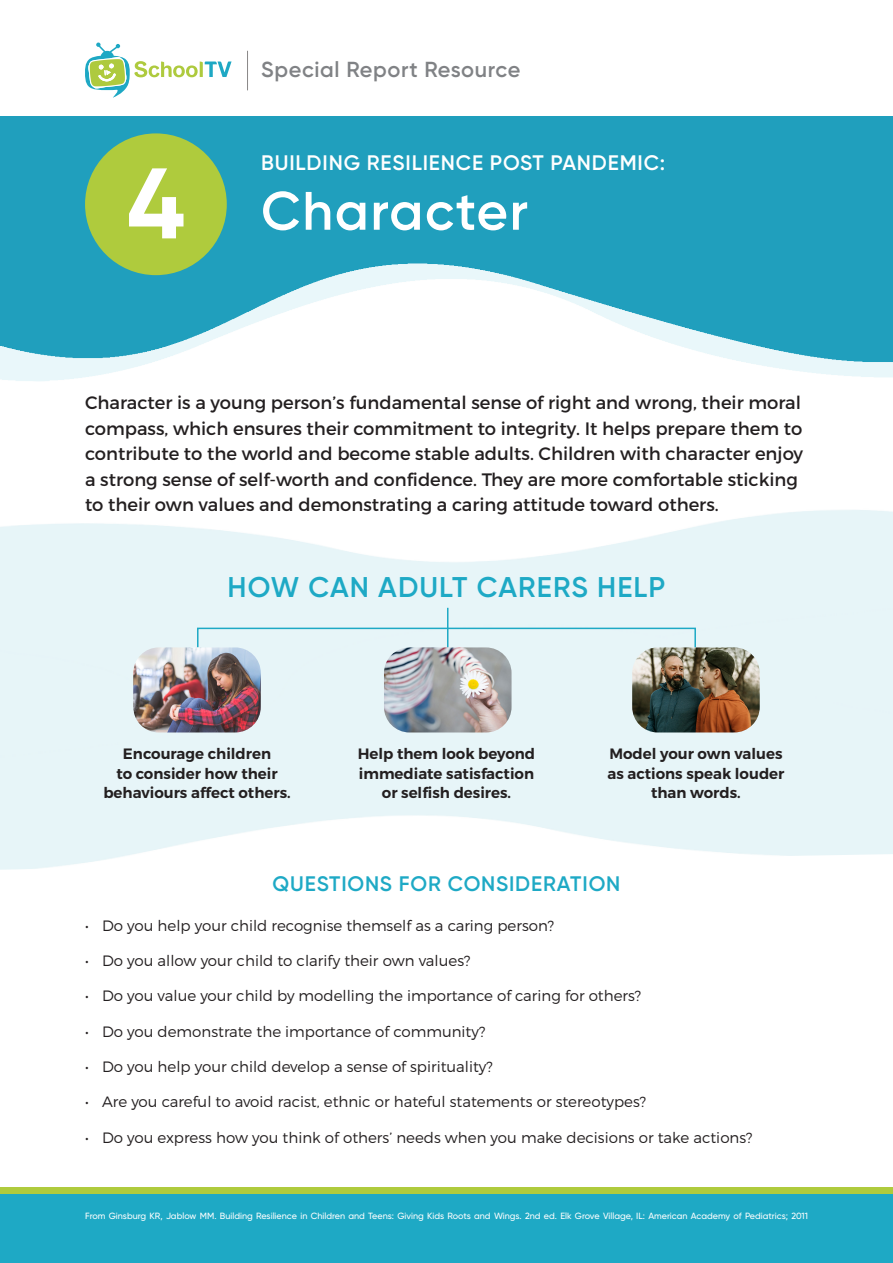
<style>
.page{position:relative;width:893px;height:1263px;background:#fff}
.page>*{position:absolute;margin:0;border:0;box-sizing:border-box;transform-origin:0 0}
.t1{font:700 100.05px "Gilroy";color:#fff}
.t2{font:600 54px "Gilroy";letter-spacing:.03em;color:#fff}
.t3{font:600 28.5px "Gilroy";letter-spacing:.04em;color:#1ea9c5}
.t4{font:600 21.75px "Gilroy";letter-spacing:.03em;color:#808285}
.t5{font:600 21px "Gilroy";letter-spacing:.04em;color:#fff}
.t6{font:600 21px "Gilroy";letter-spacing:.04em;color:#1ea9c5}
.t7{font:18px/25.5px "Montserrat";color:#231f20}
.t8{font:300 15px "Montserrat";color:#231f20}
.t9{font:600 15px/19.5px "Montserrat";color:#231f20;text-align:center}
.t10{font:500 9px "Gilroy";color:#fff}
</style>
<div class="page">
<img style="left:0;top:117px;width:893px;height:251px">
<img style="left:0;top:510px;width:893px;height:360px">
<svg style="left:85px;top:43px;width:147px;height:55px"></svg>
<hr style="left:247px;top:51px;width:1px;height:39px;background:#898787">
<div style="left:0;top:1193px;width:893px;height:70px;background:#1ea9c5"></div>
<div style="left:0;top:1187px;width:893px;height:7px;background:#afcb3d"></div>
<div style="left:85px;top:133px;width:142px;height:142px;background:#afcb3d;border-radius:50%"></div>
<div style="left:197px;top:628px;width:499px;height:20px;border:2px solid #1ea9c5"></div>
<hr style="left:447px;top:608px;width:1px;height:39px;background:#1ea9c5">
<img style="left:133px;top:647px;width:128px;height:85px">
<img style="left:384px;top:647px;width:128px;height:85px">
<img style="left:632px;top:647px;width:128px;height:85px">
<p class="t1" style="left:127px;top:141px;width:60px">4</p>
<p class="t4" style="left:261px;top:56px;width:261px">Special Report Resource</p>
<p class="t5" style="left:261px;top:149px;width:405px">BUILDING RESILIENCE POST PANDEMIC:</p>
<p class="t2" style="left:261px;top:177px;width:268px">Character</p>
<p class="t7" style="left:85px;top:390px;width:720px">Character is a young person’s fundamental sense of right and wrong, their moral compass, which ensures their commitment to integrity. It helps prepare them to contribute to the world and become stable adults. Children with character enjoy a strong sense of self-worth and confidence. They are more comfortable sticking to their own values and demonstrating a caring attitude toward others.</p>
<p class="t3" style="left:228px;top:569px;width:439px">HOW CAN ADULT CARERS HELP</p>
<p class="t9" style="left:103px;top:744px;width:189px">Encourage children<br>to consider how their behaviours affect others.</p>
<p class="t9" style="left:358px;top:744px;width:179px">Help them look beyond immediate satisfaction or selfish desires.</p>
<p class="t9" style="left:607px;top:744px;width:179px">Model your own values as actions speak louder than words.</p>
<p class="t6" style="left:273px;top:870px;width:349px">QUESTIONS FOR CONSIDERATION</p>
<p class="t8" style="left:85px;top:916px;width:471px">• Do you help your child recognise themself as a caring person?</p>
<p class="t8" style="left:85px;top:952px;width:387px">• Do you allow your child to clarify their own values?</p>
<p class="t8" style="left:85px;top:987px;width:558px">• Do you value your child by modelling the importance of caring for others?</p>
<p class="t8" style="left:85px;top:1022px;width:402px">• Do you demonstrate the importance of community?</p>
<p class="t8" style="left:85px;top:1057px;width:409px">• Do you help your child develop a sense of spirituality?</p>
<p class="t8" style="left:85px;top:1093px;width:563px">• Are you careful to avoid racist, ethnic or hateful statements or stereotypes?</p>
<p class="t8" style="left:85px;top:1128px;width:669px">• Do you express how you think of others’ needs when you make decisions or take actions?</p>
<p class="t10" style="left:85px;top:1210px;width:724px">From Ginsburg KR, Jablow MM. Building Resilience in Children and Teens: Giving Kids Roots and Wings. 2nd ed. Elk Grove Village, IL: American Academy of Pediatrics; 2011</p>
</div>
